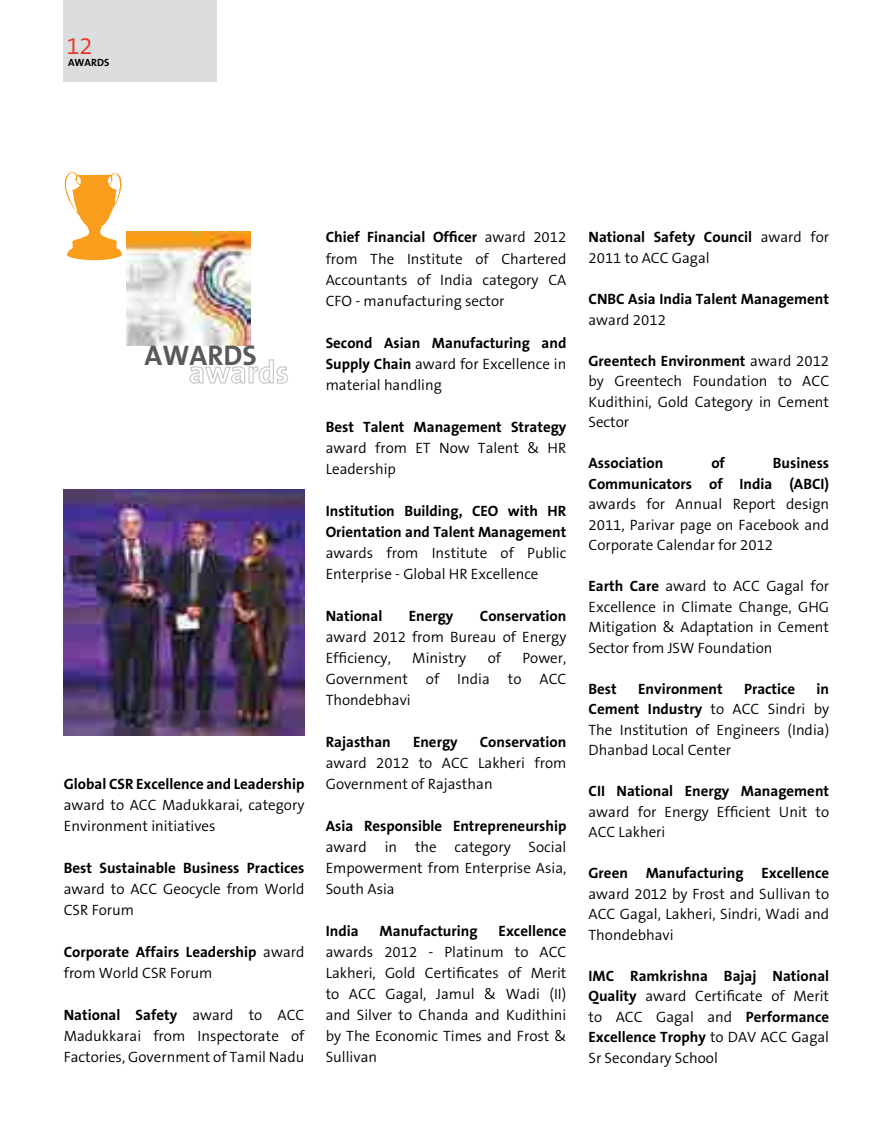
<style>
.page{position:relative;width:893px;height:1127px;background:#fff}
.page>*{position:absolute;margin:0;border:0;box-sizing:border-box;transform-origin:0 0}
.t1{font:700 28.5px "The Sans B7";color:#58595b}
.t2{font:300 24px "The Sans B4";color:#ee3124}
.t3{font:300 15px/21px "The Sans B4";color:#000}
.t4{font:700 15px/20.5px "The Sans B7";color:#000;text-align:right}
.t5{font:700 10.5px "The Sans B7";color:#000}
.s1{font-family:"The Sans B4";font-weight:300}
.s2{font-family:"The Sans B7";font-weight:700}
</style>
<div class="page">
<div style="left:64px;top:0;width:153px;height:81px;background:#dcddde"></div>
<img style="left:64px;top:489px;width:240px;height:247px">
<svg style="left:64px;top:171px;width:59px;height:90px"></svg>
<img style="left:127px;top:232px;width:124px;height:113px">
<svg style="left:189px;top:359px;width:100px;height:25px"></svg>
<h2 class="t2" style="left:66px;top:34px;width:28px">12</h2>
<p class="t5" style="left:68px;top:57px;width:43px">AWARDS</p>
<h1 class="t1" style="left:145px;top:340px;width:114px">AWARDS</h1>
<p class="t4" style="left:64px;top:775px;width:242px">Global CSR Excellence and Leadership</p>
<p class="t3" style="left:64px;top:796px;width:242px">award to ACC Madukkarai, category<br>Environment initiatives</p>
<p class="t4" style="left:64px;top:859px;width:242px">Best Sustainable Business Practices</p>
<p class="t3" style="left:64px;top:880px;width:242px">award to ACC Geocycle from World<br>CSR Forum</p>
<p class="t4" style="left:64px;top:943px;width:242px">Corporate Affairs Leadership <span class="s1">award</span></p>
<p class="t3" style="left:64px;top:964px;width:150px">from World CSR Forum</p>
<p class="t4" style="left:64px;top:1006px;width:242px">National Safety <span class="s1">award to ACC</span></p>
<p class="t3" style="left:64px;top:1027px;width:242px">Madukkarai from Inspectorate of<br>Factories, Government of Tamil Nadu</p>
<p class="t4" style="left:326px;top:228px;width:242px">Chief Financial Officer <span class="s1">award 2012</span></p>
<p class="t3" style="left:326px;top:249px;width:242px;text-align:justify">from The Institute of Chartered Accountants of India category CA CFO - manufacturing sector</p>
<p class="t4" style="left:326px;top:333px;width:242px">Second Asian Manufacturing and</p>
<p class="t3" style="left:326px;top:354px;width:242px"><span class="s2">Supply Chain</span> award for Excellence in material handling</p>
<p class="t4" style="left:326px;top:417px;width:242px">Best Talent Management Strategy</p>
<p class="t3" style="left:326px;top:438px;width:242px">award from ET Now Talent &amp; HR<br>Leadership</p>
<p class="t4" style="left:326px;top:501px;width:242px;line-height:21px;text-align:left">Institution Building, CEO with HR<br>Orientation and Talent Management</p>
<p class="t3" style="left:326px;top:543px;width:242px">awards from Institute of Public<br>Enterprise - Global HR Excellence</p>
<p class="t4" style="left:326px;top:606px;width:58px">National</p>
<p class="t4" style="left:409px;top:606px;width:46px">Energy</p>
<p class="t4" style="left:480px;top:606px;width:88px">Conservation</p>
<p class="t3" style="left:326px;top:627px;width:242px">award 2012 from Bureau of Energy<br>Efficiency,</p>
<p class="t3" style="left:412px;top:648px;width:56px">Ministry</p>
<p class="t3" style="left:488px;top:648px;width:15px">of</p>
<p class="t3" style="left:326px;top:648px;width:242px;text-align:justify;text-indent:197px">Power, Government of India to ACC Thondebhavi</p>
<p class="t4" style="left:326px;top:732px;width:67px">Rajasthan</p>
<p class="t4" style="left:413px;top:732px;width:46px">Energy</p>
<p class="t4" style="left:480px;top:732px;width:88px">Conservation</p>
<p class="t3" style="left:326px;top:753px;width:242px">award 2012 to ACC Lakheri from<br>Government of Rajasthan</p>
<p class="t4" style="left:326px;top:816px;width:242px">Asia Responsible Entrepreneurship</p>
<p class="t3" style="left:326px;top:837px;width:242px;text-align:justify">award in the category Social Empowerment from Enterprise Asia, South Asia</p>
<p class="t4" style="left:326px;top:921px;width:34px">India</p>
<p class="t4" style="left:380px;top:921px;width:99px">Manufacturing</p>
<p class="t4" style="left:499px;top:921px;width:69px">Excellence</p>
<p class="t3" style="left:326px;top:942px;width:242px;text-align:justify">awards 2012 - Platinum to ACC Lakheri, Gold Certificates of Merit to ACC Gagal, Jamul &amp; Wadi (II) and Silver to Chanda and Kudithini by The Economic Times and Frost &amp; Sullivan</p>
<p class="t4" style="left:588px;top:228px;width:242px">National Safety Council <span class="s1">award for</span></p>
<p class="t3" style="left:588px;top:248px;width:123px">2011 to ACC Gagal</p>
<p class="t4" style="left:588px;top:289px;width:242px">CNBC Asia India Talent Management</p>
<p class="t3" style="left:588px;top:310px;width:79px">award 2012</p>
<p class="t4" style="left:588px;top:351px;width:242px">Greentech Environment <span class="s1">award 2012</span></p>
<p class="t3" style="left:588px;top:372px;width:242px;line-height:20.5px;text-align:justify">by Greentech Foundation to ACC Kudithini, Gold Category in Cement Sector</p>
<p class="t4" style="left:588px;top:453px;width:76px">Association</p>
<p class="t4" style="left:711px;top:453px;width:15px">of</p>
<p class="t4" style="left:588px;top:453px;width:242px">Business<br>Communicators of India (ABCI)</p>
<p class="t3" style="left:588px;top:495px;width:242px;line-height:20.5px;text-align:justify">awards for Annual Report design 2011, Parivar page on Facebook and Corporate Calendar for 2012</p>
<p class="t3" style="left:588px;top:577px;width:242px;line-height:20.5px;text-align:justify"><span class="s2">Earth Care</span> award to ACC Gagal for Excellence in Climate Change, GHG Mitigation &amp; Adaptation in Cement Sector from JSW Foundation</p>
<p class="t4" style="left:588px;top:679px;width:30px">Best</p>
<p class="t4" style="left:638px;top:679px;width:86px">Environment</p>
<p class="t4" style="left:744px;top:679px;width:53px">Practice</p>
<p class="t4" style="left:588px;top:679px;width:242px">in<br>Cement Industry <span class="s1">to ACC Sindri by</span></p>
<p class="t3" style="left:588px;top:720px;width:242px;line-height:20.5px">The Institution of Engineers (India)<br>Dhanbad Local Center</p>
<p class="t4" style="left:588px;top:782px;width:242px">CII National Energy Management</p>
<p class="t3" style="left:588px;top:802px;width:242px;line-height:20.5px">award for Energy Efficient Unit to<br>ACC Lakheri</p>
<p class="t4" style="left:588px;top:864px;width:242px">Green Manufacturing Excellence</p>
<p class="t3" style="left:588px;top:884px;width:242px;line-height:20.5px;text-align:justify">award 2012 by Frost and Sullivan to ACC Gagal, Lakheri, Sindri, Wadi and Thondebhavi</p>
<p class="t4" style="left:588px;top:966px;width:242px">IMC Ramkrishna Bajaj National</p>
<p class="t3" style="left:588px;top:987px;width:242px;line-height:20.5px"><span class="s2">Quality</span> award Certificate of Merit to ACC Gagal and <span class="s2">Performance</span></p>
<p class="t4" style="left:588px;top:1028px;width:242px">Excellence Trophy <span class="s1">to DAV ACC Gagal</span></p>
<p class="t3" style="left:588px;top:1048px;width:131px">Sr Secondary School</p>
</div>
